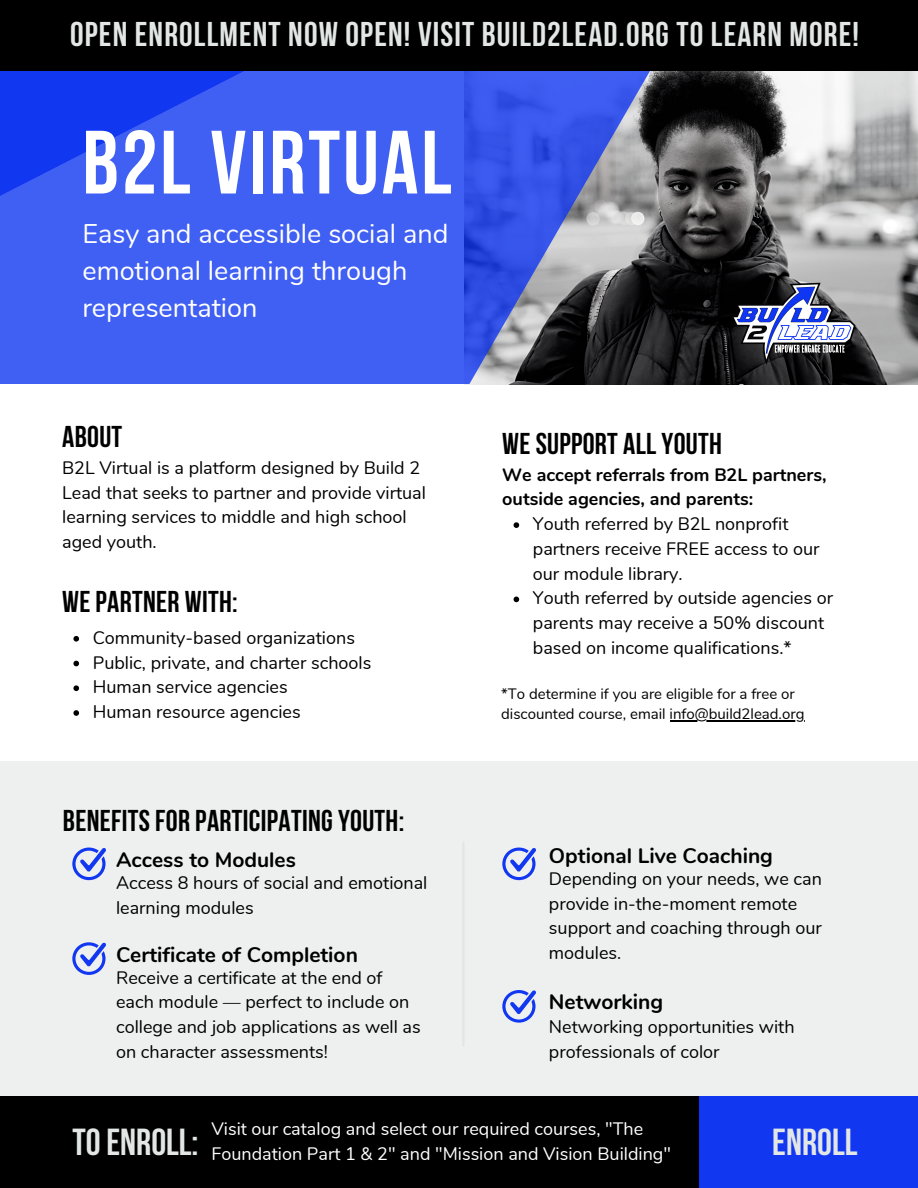
<style>
.page{position:relative;width:918px;height:1188px;background:#fff}
.page>*{position:absolute;margin:0;border:0;box-sizing:border-box;transform-origin:0 0}
.t1{font:700 89.55px "Bebas Neue";letter-spacing:.035em;color:#fff}
.t2{font:700 37.5px "Bebas Neue";color:#e2e6e5}
.t3{font:700 34.2px "Bebas Neue";letter-spacing:.035em;color:#e2e6e5}
.t4{font:700 30px "Bebas Neue";letter-spacing:.01em;color:#000}
.t5{font:27px/37.2px "Nunito";color:#fff}
.t6{font:700 21px "Nunito";color:#000}
.t7{font:18px/24.8px "Nunito";color:#000}
.t8{font:18px/24.8px "Nunito";color:#fff}
.t9{font:700 18px/24.8px "Nunito";color:#000}
.t10{font:15px/20.2px "Nunito";color:#000}
</style>
<div class="page">
<div style="left:0;top:761px;width:918px;height:336px;background:#eef0f0"></div>
<img style="left:706px;top:70px;width:212px;height:314px">
<svg style="left:0;top:70px;width:706px;height:314px;background:#4059d1"></svg>
<div style="left:0;top:0;width:918px;height:70px;background:#000"></div>
<hr style="left:462px;top:843px;width:3px;height:202px;background:#e2e6e5">
<svg style="left:72px;top:848px;width:34px;height:32px"></svg>
<svg style="left:72px;top:942px;width:34px;height:33px"></svg>
<svg style="left:502px;top:848px;width:34px;height:32px"></svg>
<svg style="left:502px;top:990px;width:34px;height:33px"></svg>
<div style="left:0;top:1096px;width:918px;height:92px;background:#000"></div>
<svg style="left:73px;top:636px;width:6px;height:6px"></svg>
<svg style="left:73px;top:661px;width:6px;height:5px"></svg>
<svg style="left:73px;top:685px;width:6px;height:6px"></svg>
<svg style="left:73px;top:710px;width:6px;height:6px"></svg>
<svg style="left:514px;top:522px;width:5px;height:6px"></svg>
<svg style="left:514px;top:597px;width:5px;height:5px"></svg>
<div style="left:699px;top:1096px;width:219px;height:92px;background:#1137f1"></div>
<hr style="left:670px;top:720px;width:134px;height:1px;background:#000">
<img style="left:727px;top:279px;width:136px;height:91px">
<p class="t3" style="left:70px;top:20px;width:791px">OPEN ENROLLMENT NOW OPEN! VISIT BUILD2LEAD.ORG TO LEARN MORE!</p>
<p class="t1" style="left:82px;top:126px;width:371px">B2L VIRTUAL</p>
<p class="t5" style="left:82px;top:215px;width:367px">Easy and accessible social and emotional learning through representation</p>
<p class="t4" style="left:62px;top:425px;width:62px">ABOUT</p>
<p class="t7" style="left:62px;top:456px;width:365px">B2L Virtual is a platform designed by Build 2<br>Lead that seeks to partner and provide virtual learning services to middle and high school aged youth.</p>
<p class="t4" style="left:62px;top:590px;width:177px">WE PARTNER WITH:</p>
<p class="t7" style="left:93px;top:626px;width:264px">Community-based organizations</p>
<p class="t7" style="left:93px;top:650px;width:280px">Public, private, and charter schools</p>
<p class="t7" style="left:93px;top:675px;width:196px">Human service agencies</p>
<p class="t7" style="left:93px;top:700px;width:209px">Human resource agencies</p>
<p class="t4" style="left:63px;top:809px;width:343px">BENEFITS FOR PARTICIPATING YOUTH:</p>
<p class="t6" style="left:116px;top:846px;width:181px">Access to Modules</p>
<p class="t7" style="left:116px;top:870px;width:313px">Access 8 hours of social and emotional learning modules</p>
<p class="t6" style="left:116px;top:940px;width:243px">Certificate of Completion</p>
<p class="t7" style="left:116px;top:965px;width:306px">Receive a certificate at the end of each module — perfect to include on college and job applications as well as on character assessments!</p>
<p class="t4" style="left:502px;top:431px;width:221px">WE SUPPORT ALL YOUTH</p>
<p class="t9" style="left:502px;top:462px;width:326px">We accept referrals from B2L partners, outside agencies, and parents:</p>
<p class="t7" style="left:533px;top:512px;width:288px">Youth referred by B2L nonprofit partners receive FREE access to our our module library.</p>
<p class="t7" style="left:533px;top:586px;width:302px">Youth referred by outside agencies or parents may receive a 50% discount based on income qualifications.*</p>
<p class="t10" style="left:501px;top:684px;width:305px">*To determine if you are eligible for a free or discounted course, email info@build2lead.org</p>
<p class="t6" style="left:549px;top:842px;width:226px">Optional Live Coaching</p>
<p class="t7" style="left:549px;top:866px;width:274px">Depending on your needs, we can provide in-the-moment remote support and coaching through our modules.</p>
<p class="t6" style="left:549px;top:988px;width:116px">Networking</p>
<p class="t7" style="left:549px;top:1015px;width:247px">Networking opportunities with professionals of color</p>
<p class="t8" style="left:211px;top:1117px;width:461px">Visit our catalog and select our required courses, "The<br>Foundation Part 1 &amp; 2" and "Mission and Vision Building"</p>
<p class="t2" style="left:73px;top:1127px;width:128px">TOENROLL:</p>
<p class="t2" style="left:772px;top:1127px;width:87px">ENROLL</p>
</div>
